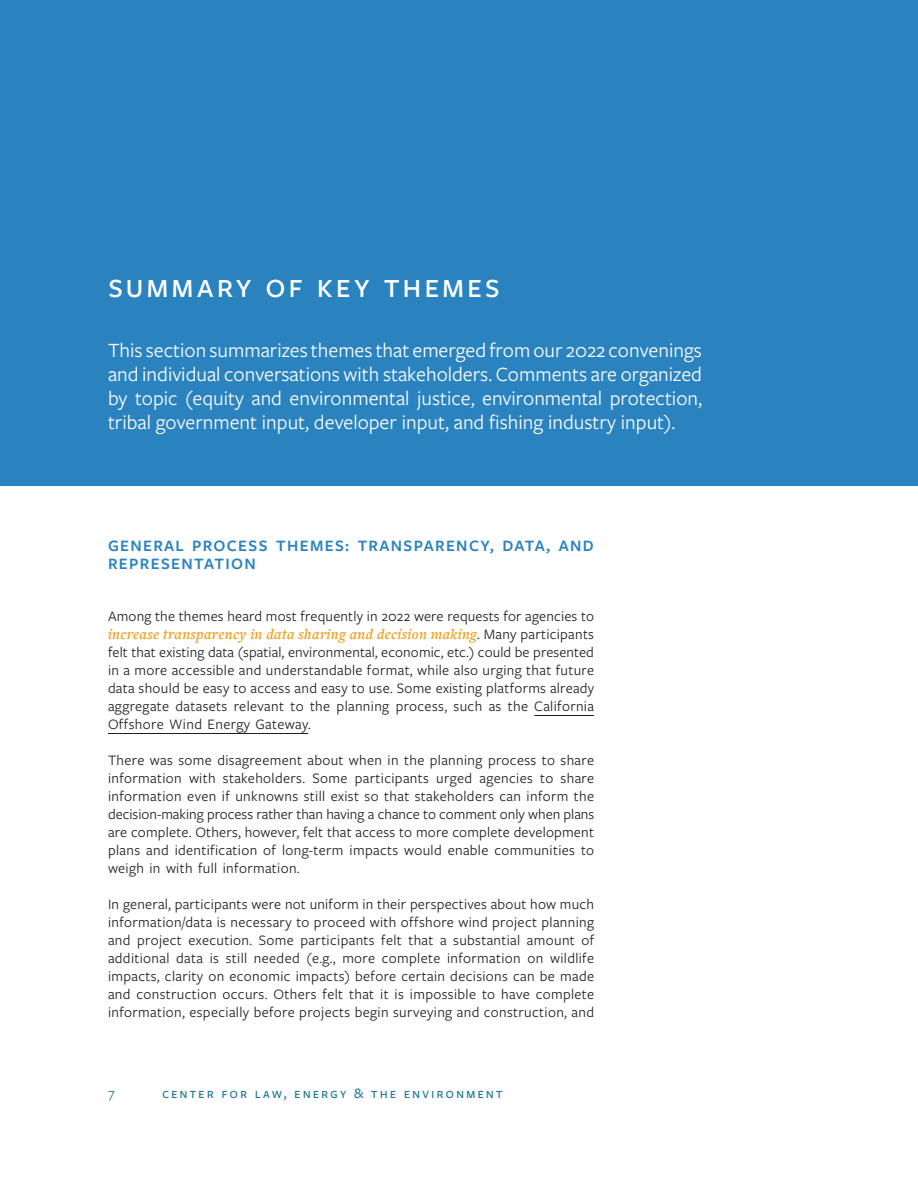
<style>
.page{position:relative;width:918px;height:1188px;background:#fff}
.page>*{position:absolute;margin:0;border:0;box-sizing:border-box;transform-origin:0 0}
.Section_Start_Title{font:500 36px "Freight Sans Pro";letter-spacing:.065em;color:#fff}
.Section_Start_Body{font:21px/24px "Freight Sans Pro";color:#fff;text-align:justify}
.Section_Start_Body-2{font:600 16.5px/18px "Freight Sans Pro";letter-spacing:.08em;color:#2a83be}
.Body{font:15px/18px "Freight Sans Pro";letter-spacing:.025em;color:#231f20;text-align:justify}
.t1{font:500 15px "Freight Sans Pro";letter-spacing:.125em;color:#1e7996}
.t2{font:15px "Freight Sans Pro";color:#1e7996}
.s1{font-family:"Freight Text Pro";font-weight:600;font-style:italic;color:#ee9e18}
.s2{font-weight:500}
</style>
<div class="page">
<div style="left:0;top:0;width:918px;height:486px;background:#2a83be"></div>
<hr style="left:534px;top:715px;width:60px;height:1px;background:#231f20">
<hr style="left:108px;top:733px;width:200px;height:1px;background:#231f20">
<p class="Section_Start_Title" style="left:108px;top:261px;width:391px">Summary of Key Themes</p>
<p class="Section_Start_Body" style="left:108px;top:337px;width:596px">This section summarizes themes that emerged from our 2022 convenings and individual conversations with stakeholders. Comments are organized by topic (equity and environmental justice, environmental protection, tribal government input, developer input, and fishing industry input).</p>
<p class="Section_Start_Body-2" style="left:108px;top:536px;width:487px">GENERAL PROCESS THEMES: TRANSPARENCY, DATA, AND<br>REPRESENTATION</p>
<p class="Body" style="left:108px;top:607px;width:488px">Among the themes heard most frequently in 2022 were requests for agencies to <span class="s1">increase transparency in data sharing and decision making</span>. Many participants felt that existing data (spatial, environmental, economic, etc.) could be presented in a more accessible and understandable format, while also urging that future data should be easy to access and easy to use. Some existing platforms already aggregate datasets relevant to the planning process, such as the California Offshore Wind Energy Gateway.</p>
<p class="Body" style="left:108px;top:751px;width:488px">There was some disagreement about when in the planning process to share information with stakeholders. Some participants urged agencies to share information even if unknowns still exist so that stakeholders can inform the decision-making process rather than having a chance to comment only when plans are complete. Others, however, felt that access to more complete development plans and identification of long-term impacts would enable communities to weigh in with full information.</p>
<p class="Body" style="left:108px;top:895px;width:488px">In general, participants were not uniform in their perspectives about how much information/data is necessary to proceed with offshore wind project planning and project execution. Some participants felt that a substantial amount of additional data is still needed (e.g., more complete information on wildlife impacts, clarity on economic impacts) before certain decisions can be made and construction occurs. Others felt that it is impossible to have complete information, especially before projects begin surveying and construction, and</p>
<p class="t2" style="left:108px;top:1083px;width:36px">7 <span class="s2">C</span></p>
<p class="t1" style="left:171px;top:1083px;width:333px">enter For Law, Energy &amp; the Environment</p>
</div>
